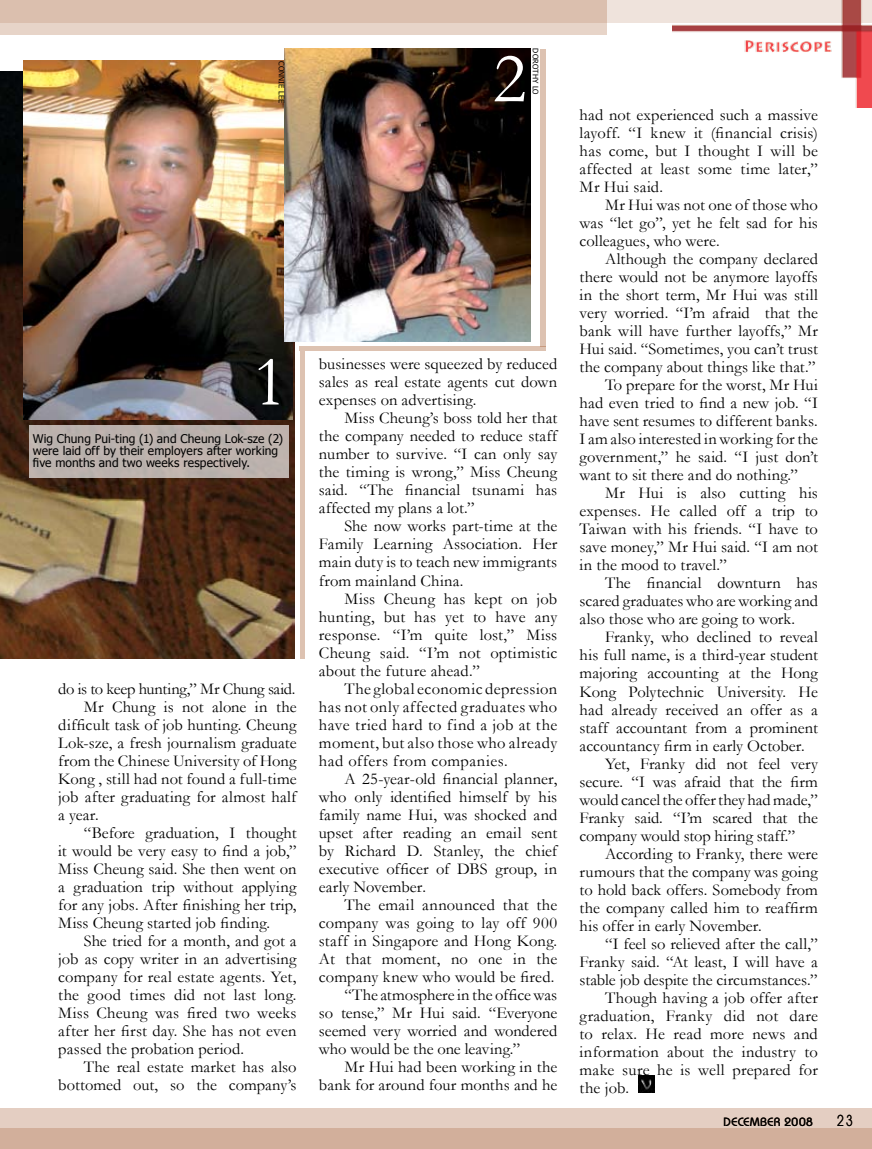
<style>
.page{position:relative;width:872px;height:1149px;background:#fff}
.page>*{position:absolute;margin:0;border:0;box-sizing:border-box;transform-origin:0 0}
.t1{font:72px "Garamond";color:#fff}
.t2{font:16.5px/18px "Garamond";letter-spacing:.005em;color:#000;text-align:justify}
.t3{font:16.5px "Garamond";letter-spacing:-.02em;color:#000}
.t4{font:15px "Avant Garde";color:#000;scale:.8 1}
.t5{font:12px/12px "Tahoma";letter-spacing:.01em;color:#000}
.t6{font:500 12px "Bauhaus";letter-spacing:.04em;color:#000}
.t7{font:7.5px "Tahoma";letter-spacing:.02em;color:#000}
</style>
<div class="page">
<img style="left:0;top:72px;width:295px;height:586px">
<div style="left:29px;top:425px;width:260px;height:52px;background:#bcb2ad"></div>
<svg style="left:0;top:22px;width:606px;height:12px;fill:#e7d4c8"></svg>
<img style="left:24px;top:61px;width:269px;height:358px">
<img style="left:285px;top:49px;width:246px;height:292px">
<img style="left:638px;top:1075px;width:17px;height:17px">
<img style="left:673px;top:22px;width:199px;height:86px">
<svg style="left:0;top:0;width:872px;height:22px;fill:#dbbfae"></svg>
<svg style="left:0;top:1108px;width:872px;height:40px"></svg>
<div style="left:299px;top:346px;width:247px;height:5px;background:#ddc2b1"></div>
<div style="left:540px;top:49px;width:5px;height:297px;background:#ddc2b1"></div>
<hr style="left:300px;top:351px;width:4px;height:308px;background:#ddc2b1">
<p class="t7" style="left:286px;top:61px;width:43px;rotate:90deg">CONNIE LEE</p>
<h1 class="t1" style="left:253px;top:333px;width:35px">1</h1>
<p class="t5" style="left:33px;top:431px;width:252px">Wig Chung Pui-ting (1) and Cheung Lok-sze (2) were laid off by their employers after working five months and two weeks respectively.</p>
<p class="t3" style="left:58px;top:677px;width:238px">do is to keep hunting,” Mr Chung said.</p>
<p class="t2" style="left:84px;top:697px;width:214px">Mr Chung is not alone in the</p>
<p class="t2" style="left:58px;top:715px;width:240px">difficult task of job hunting. Cheung</p>
<p class="t2" style="left:58px;top:733px;width:240px">Lok-sze, a fresh journalism graduate</p>
<p class="t2" style="left:58px;top:751px;width:240px">from the Chinese University of Hong</p>
<p class="t2" style="left:58px;top:769px;width:240px">Kong , still had not found a full-time</p>
<p class="t2" style="left:58px;top:787px;width:240px">job after graduating for almost half</p>
<p class="t2" style="left:58px;top:805px;width:42px">a year.</p>
<p class="t2" style="left:84px;top:823px;width:214px">“Before graduation, I thought</p>
<p class="t2" style="left:58px;top:841px;width:240px">it would be very easy to find a job,”</p>
<p class="t2" style="left:58px;top:859px;width:240px">Miss Cheung said. She then went on</p>
<p class="t2" style="left:58px;top:877px;width:240px">a graduation trip without applying</p>
<p class="t2" style="left:58px;top:895px;width:240px">for any jobs. After finishing her trip,</p>
<p class="t2" style="left:58px;top:913px;width:213px">Miss Cheung started job finding.</p>
<p class="t2" style="left:84px;top:931px;width:214px">She tried for a month, and got a</p>
<p class="t2" style="left:58px;top:949px;width:240px">job as copy writer in an advertising</p>
<p class="t2" style="left:58px;top:967px;width:240px">company for real estate agents. Yet,</p>
<p class="t2" style="left:58px;top:985px;width:240px">the good times did not last long.</p>
<p class="t2" style="left:58px;top:1003px;width:240px">Miss Cheung was fired two weeks</p>
<p class="t2" style="left:58px;top:1021px;width:240px">after her first day. She has not even</p>
<p class="t2" style="left:58px;top:1039px;width:187px">passed the probation period.</p>
<p class="t2" style="left:84px;top:1057px;width:214px">The real estate market has also</p>
<p class="t2" style="left:58px;top:1075px;width:240px">bottomed out, so the company’s</p>
<h1 class="t1" style="left:493px;top:30px;width:35px">2</h1>
<p class="t7" style="left:541px;top:48px;width:48px;rotate:90deg">DOROTHY LO</p>
<p class="t2" style="left:319px;top:354px;width:240px">businesses were squeezed by reduced sales as real estate agents cut down expenses on advertising.</p>
<p class="t2" style="left:319px;top:408px;width:240px;text-indent:26px">Miss Cheung’s boss told her that the company needed to reduce staff number to survive. “I can only say the timing is wrong,” Miss Cheung said. “The financial tsunami has affected my plans a lot.”</p>
<p class="t2" style="left:319px;top:516px;width:240px;text-indent:26px">She now works part-time at the Family Learning Association. Her main duty is to teach new immigrants from mainland China.</p>
<p class="t2" style="left:319px;top:588px;width:240px;text-indent:26px">Miss Cheung has kept on job hunting, but has yet to have any response. “I’m quite lost,” Miss Cheung said. “I’m not optimistic about the future ahead.”</p>
<p class="t2" style="left:319px;top:678px;width:240px;text-indent:26px">The global economic depression has not only affected graduates who have tried hard to find a job at the moment, but also those who already had offers from companies.</p>
<p class="t2" style="left:319px;top:768px;width:240px;text-indent:26px">A 25-year-old financial planner, who only identified himself by his family name Hui, was shocked and upset after reading an email sent by Richard D. Stanley, the chief executive officer of DBS group, in early November.</p>
<p class="t2" style="left:344px;top:894px;width:214px">The email announced that the</p>
<p class="t2" style="left:319px;top:912px;width:240px">company was going to lay off 900</p>
<p class="t2" style="left:319px;top:930px;width:240px">staff in Singapore and Hong Kong.</p>
<p class="t2" style="left:319px;top:948px;width:240px">At that moment, no one in the</p>
<p class="t2" style="left:319px;top:966px;width:237px">company knew who would be fired.</p>
<p class="t2" style="left:344px;top:984px;width:214px">“The atmosphere in the office was</p>
<p class="t2" style="left:319px;top:1002px;width:240px">so tense,” Mr Hui said. “Everyone</p>
<p class="t2" style="left:319px;top:1020px;width:240px">seemed very worried and wondered</p>
<p class="t2" style="left:319px;top:1038px;width:203px">who would be the one leaving.”</p>
<p class="t2" style="left:344px;top:1056px;width:214px">Mr Hui had been working in the</p>
<p class="t2" style="left:319px;top:1074px;width:240px">bank for around four months and he</p>
<p class="t2" style="left:579px;top:105px;width:240px">had not experienced such a massive layoff. “I knew it (financial crisis) has come, but I thought I will be affected at least some time later,” Mr Hui said.</p>
<p class="t2" style="left:579px;top:195px;width:240px;text-indent:26px">Mr Hui was not one of those who was “let go”, yet he felt sad for his colleagues, who were.</p>
<p class="t2" style="left:605px;top:249px;width:214px">Although the company declared</p>
<p class="t2" style="left:579px;top:267px;width:240px">there would not be anymore layoffs</p>
<p class="t2" style="left:579px;top:285px;width:240px">in the short term, Mr Hui was still</p>
<p class="t2" style="left:579px;top:303px;width:240px">very worried. “I’m afraid that the</p>
<p class="t2" style="left:579px;top:321px;width:240px">bank will have further layoffs,” Mr</p>
<p class="t2" style="left:579px;top:339px;width:240px">Hui said. “Sometimes, you can’t trust</p>
<p class="t2" style="left:579px;top:357px;width:237px">the company about things like that.”</p>
<p class="t2" style="left:605px;top:375px;width:214px">To prepare for the worst, Mr Hui</p>
<p class="t2" style="left:579px;top:393px;width:240px">had even tried to find a new job. “I</p>
<p class="t2" style="left:579px;top:411px;width:240px">have sent resumes to different banks.</p>
<p class="t2" style="left:579px;top:429px;width:240px">I am also interested in working for the</p>
<p class="t2" style="left:579px;top:447px;width:240px">government,” he said. “I just don’t</p>
<p class="t2" style="left:579px;top:465px;width:220px">want to sit there and do nothing.”</p>
<p class="t2" style="left:605px;top:483px;width:214px">Mr Hui is also cutting his</p>
<p class="t2" style="left:579px;top:501px;width:240px">expenses. He called off a trip to</p>
<p class="t2" style="left:579px;top:519px;width:240px">Taiwan with his friends. “I have to</p>
<p class="t2" style="left:579px;top:537px;width:240px">save money,” Mr Hui said. “I am not</p>
<p class="t2" style="left:579px;top:555px;width:149px">in the mood to travel.”</p>
<p class="t2" style="left:605px;top:573px;width:214px">The financial downturn has</p>
<p class="t2" style="left:579px;top:591px;width:240px">scared graduates who are working and</p>
<p class="t2" style="left:579px;top:609px;width:217px">also those who are going to work.</p>
<p class="t2" style="left:605px;top:627px;width:214px">Franky, who declined to reveal</p>
<p class="t2" style="left:579px;top:645px;width:240px">his full name, is a third-year student</p>
<p class="t2" style="left:579px;top:663px;width:240px">majoring accounting at the Hong</p>
<p class="t2" style="left:579px;top:681px;width:240px">Kong Polytechnic University. He</p>
<p class="t2" style="left:579px;top:699px;width:240px">had already received an offer as a</p>
<p class="t2" style="left:579px;top:717px;width:240px">staff accountant from a prominent</p>
<p class="t2" style="left:579px;top:735px;width:227px">accountancy firm in early October.</p>
<p class="t2" style="left:605px;top:753px;width:214px">Yet, Franky did not feel very</p>
<p class="t2" style="left:579px;top:771px;width:240px">secure. “I was afraid that the firm</p>
<p class="t2" style="left:579px;top:789px;width:240px">would cancel the offer they had made,”</p>
<p class="t2" style="left:579px;top:807px;width:240px">Franky said. “I’m scared that the</p>
<p class="t2" style="left:579px;top:825px;width:217px">company would stop hiring staff.”</p>
<p class="t2" style="left:605px;top:843px;width:214px">According to Franky, there were</p>
<p class="t2" style="left:579px;top:861px;width:240px">rumours that the company was going</p>
<p class="t2" style="left:579px;top:879px;width:240px">to hold back offers. Somebody from</p>
<p class="t2" style="left:579px;top:897px;width:240px">the company called him to reaffirm</p>
<p class="t2" style="left:579px;top:915px;width:184px">his offer in early November.</p>
<p class="t2" style="left:605px;top:933px;width:214px">“I feel so relieved after the call,”</p>
<p class="t2" style="left:579px;top:951px;width:240px">Franky said. “At least, I will have a</p>
<p class="t2" style="left:579px;top:969px;width:239px">stable job despite the circumstances.”</p>
<p class="t2" style="left:605px;top:987px;width:214px">Though having a job offer after</p>
<p class="t2" style="left:579px;top:1005px;width:240px">graduation, Franky did not dare</p>
<p class="t2" style="left:579px;top:1023px;width:240px">to relax. He read more news and</p>
<p class="t2" style="left:579px;top:1041px;width:240px">information about the industry to</p>
<p class="t2" style="left:579px;top:1059px;width:240px">make sure he is well prepared for</p>
<p class="t2" style="left:579px;top:1077px;width:51px">the job.</p>
<p class="t6" style="left:723px;top:1114px;width:91px">DECEMBER 2008</p>
<p class="t4" style="left:837px;top:1111px;width:21px">23</p>
</div>
